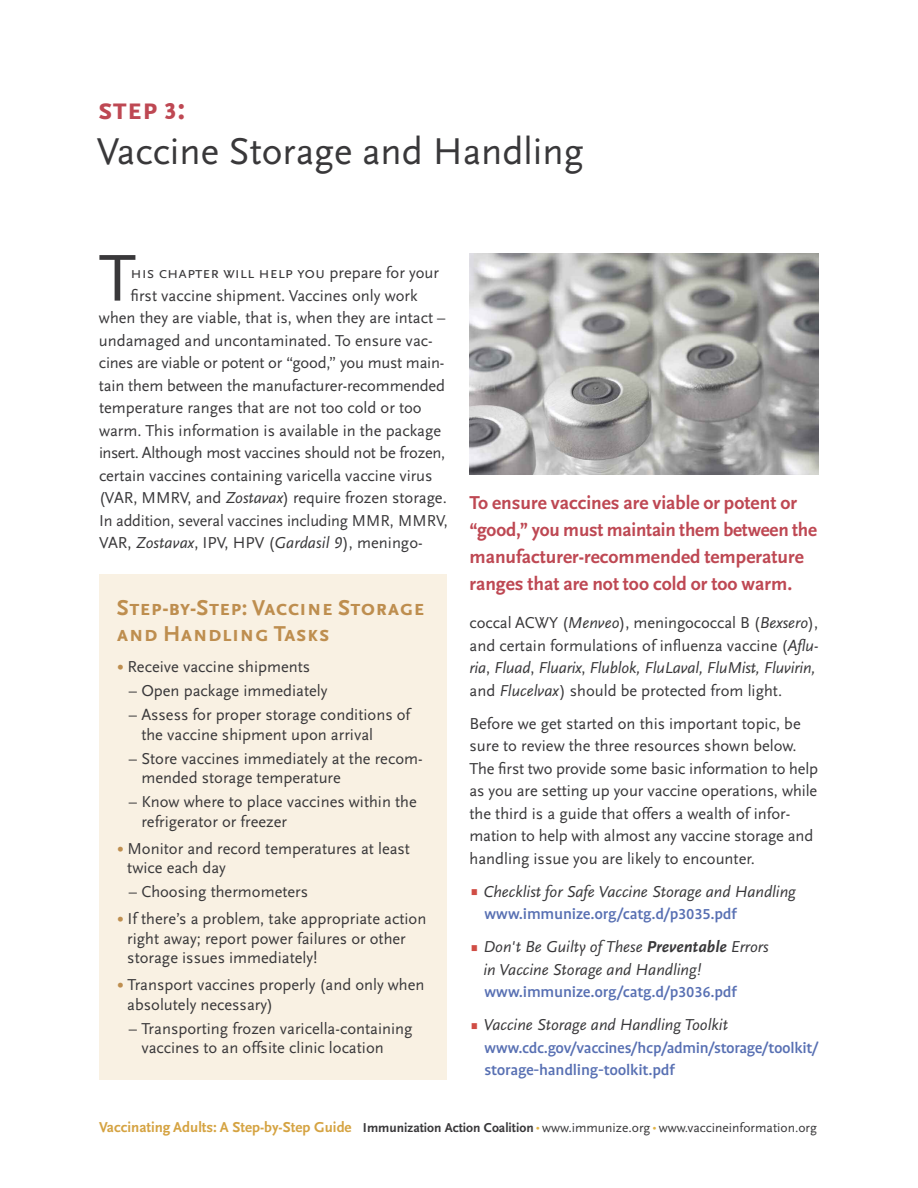
<style>
.page{position:relative;width:918px;height:1188px;background:#fff}
.page>*{position:absolute;margin:0;border:0;box-sizing:border-box;transform-origin:0 0}
.t1{font:69px "Scala Sans Offc";color:#39383a}
.t2{font:39px "Scala Sans Offc";color:#39383a}
.t3{font:700 31.5px "Scala Sans Sc Offc";color:#be4853}
.t4{font:700 22.5px/25.5px "Scala Sans Sc Offc";letter-spacing:.015em;color:#be8e4f}
.t5{font:700 19.5px/27px "Scala Sans Offc";color:#be4853}
.t6{font:16.5px/22.5px "Scala Sans Offc";color:#39383a}
.t7{font:italic 16.5px/22.5px "Scala Sans Offc";color:#39383a}
.t8{font:500 16.5px/22.5px "Profile";letter-spacing:-.015em;color:#5870b3;scale:1.05 1}
.t9{font:500 16.5px "Profile";letter-spacing:-.015em;color:#5870b3;scale:1.06 1}
.t10{font:16.5px "Scala Sans Sc Offc";color:#39383a}
.t11{font:13.5px "Scala Sans Offc";color:#39383a}
.s1{font-family:"Scala Sans Offc"}
.s2{font-style:italic}
.s3{font-size:21px;color:#be8e4f}
.s4{font-family:"Glypha LT Std";font-style:normal;color:#d04d45}
.s5{font-family:"Profile NO"}
.s6{font-weight:700}
.s7{font-weight:700;font-size:15px;color:#d5a342}
.s8{font-size:12px;color:#e1b244}
</style>
<div class="page">
<div style="left:99px;top:574px;width:348px;height:506px;background:#f9f1e3"></div>
<img style="left:470px;top:253px;width:349px;height:221px">
<h3 class="t3" style="left:98px;top:91px;width:88px">step <sup>₃</sup>:</h3>
<h2 class="t2" style="left:97px;top:130px;width:488px">Vaccine Storage and Handling</h2>
<h1 class="t1" style="left:99px;top:241px;width:39px">T</h1>
<p class="t10" style="left:130px;top:264px;width:310px">his chapter will help you <span class="s1">prepare for your</span></p>
<p class="t6" style="left:99px;top:284px;width:350px;text-indent:32px">first vaccine shipment. Vaccines only work when they are viable, that is, when they are intact – undamaged and uncontaminated. To ensure vac&shy;cines are viable or potent or “good,” you must main&shy;tain them between the manufacturer-recommended temperature ranges that are not too cold or too warm. This information is available in the package insert. Although most vaccines should not be frozen, certain vaccines containing varicella vaccine virus (VAR, MMRV, and <span class="s2">Zostavax</span>) require frozen storage.<br>In addition, several vaccines including MMR, MMRV, VAR, <span class="s2">Zostavax</span>, IPV, HPV (<span class="s2">Gardasil 9</span>), meningo-</p>
<h3 class="t4" style="left:117px;top:595px;width:309px">Step-by-Step: Vaccine Storage and Handling Tasks</h3>
<p class="t6" style="left:117px;top:656px;width:195px"><span class="s3">•</span> Receive vaccine shipments</p>
<p class="t6" style="left:129px;top:680px;width:200px">– Open package immediately</p>
<p class="t6" style="left:141px;top:705px;width:270px;line-height:19.5px;text-indent:-12px">– Assess for proper storage conditions of the vaccine shipment upon arrival</p>
<p class="t6" style="left:141px;top:749px;width:283px;line-height:19.5px;text-indent:-12px">– Store vaccines immediately at the recom&shy;mended storage temperature</p>
<p class="t6" style="left:141px;top:792px;width:277px;line-height:19.5px;text-indent:-12px">– Know where to place vaccines within the refrigerator or freezer</p>
<p class="t6" style="left:127px;top:839px;width:284px;line-height:19.5px;text-indent:-10px"><span class="s3">•</span> Monitor and record temperatures at least twice each day</p>
<p class="t6" style="left:129px;top:881px;width:181px">– Choosing thermometers</p>
<p class="t6" style="left:127px;top:909px;width:301px;line-height:19.5px;text-indent:-10px"><span class="s3">•</span> If there’s a problem, take appropriate action right away; report power failures or other storage issues immediately!</p>
<p class="t6" style="left:127px;top:975px;width:299px;line-height:19.5px;text-indent:-10px"><span class="s3">•</span> Transport vaccines properly (and only when absolutely necessary)</p>
<p class="t6" style="left:141px;top:1019px;width:273px;line-height:19.5px;text-indent:-12px">– Transporting frozen varicella-containing vaccines to an offsite clinic location</p>
<p class="t5" style="left:469px;top:490px;width:349px">To ensure vaccines are viable or potent or “good,” you must maintain them between the manufacturer-recommended temperature ranges that are not too cold or too warm.</p>
<p class="t6" style="left:469px;top:612px;width:351px">coccal ACWY (<span class="s2">Menveo</span>), meningococcal B (<span class="s2">Bexsero</span>), and certain formulations of influenza vaccine (<span class="s2">Aflu&shy;ria</span>, <span class="s2">Fluad</span>, <span class="s2">Fluarix</span>, <span class="s2">Flublok, FluLaval, FluMist, Fluvirin, </span>and <span class="s2">Flucelvax</span>) should be protected from light.</p>
<p class="t6" style="left:470px;top:713px;width:350px">Before we get started on this important topic, be sure to review the three resources shown below.<br>The first two provide some basic information to help as you are setting up your vaccine operations, while the third is a guide that offers a wealth of infor&shy;mation to help with almost any vaccine storage and handling issue you are likely to encounter.</p>
<p class="t7" style="left:470px;top:881px;width:328px"><span class="s4">•</span> Checklist for Safe Vaccine Storage and Handling</p>
<p class="t9" style="left:485px;top:908px;width:240px">www.immunize.org/catg.d/p<span class="s5">3035</span>.pdf</p>
<p class="t7" style="left:483px;top:936px;width:287px;text-indent:-14px"><span class="s4">•</span> Don't Be Guilty of These <span class="s6">Preventable</span> Errors in Vaccine Storage and Handling!</p>
<p class="t9" style="left:485px;top:986px;width:240px">www.immunize.org/catg.d/p<span class="s5">3036</span>.pdf</p>
<p class="t7" style="left:470px;top:1014px;width:260px"><span class="s4">•</span> Vaccine Storage and Handling Toolkit</p>
<p class="t8" style="left:484px;top:1038px;width:320px">www.cdc.gov/vaccines/hcp/admin/storage/toolkit/ storage-handling-toolkit.pdf</p>
<p class="t11" style="left:99px;top:1120px;width:720px"><span class="s7">Vaccinating Adults: A Step-by-Step Guide</span> <span class="s6">Immunization Action Coalition</span> <span class="s8">•</span> www.immunize.org <span class="s8">•</span> www.vaccineinformation.org</p>
</div>
